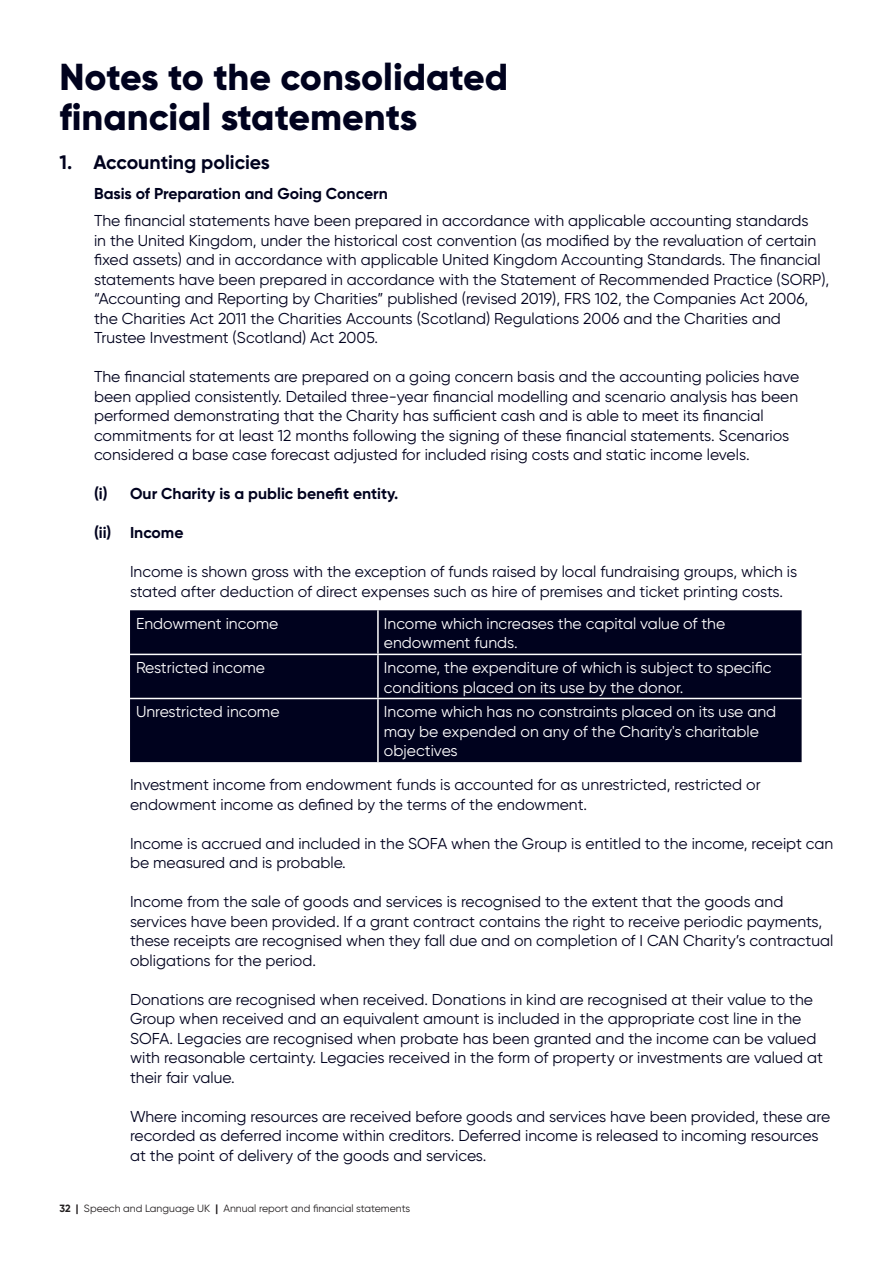
<style>
.page{position:relative;width:893px;height:1263px;background:#fff}
.page>*{position:absolute;margin:0;border:0;box-sizing:border-box;transform-origin:0 0}
.t1{font:800 37.5px/40.5px "Gilroy";color:#00021e}
.t2{font:700 19.5px "Gilroy";color:#00021e}
.t3{font:15.75px/19.5px "Gilroy";color:#00021e}
.t4{font:15.75px/19.5px "Gilroy";color:#fff}
.t5{font:700 15.75px "Gilroy";color:#00021e}
.t6{font:10.5px "Gilroy";color:#231f20}
.s1{color:#00021e}
.s2{font-weight:700}
</style>
<div class="page">
<div style="left:130px;top:610px;width:672px;height:152px;background:#00021e"></div>
<hr style="left:377px;top:610px;width:2px;height:44px;background:#fff">
<hr style="left:377px;top:655px;width:2px;height:43px;background:#fff">
<hr style="left:377px;top:699px;width:2px;height:63px;background:#fff">
<hr style="left:130px;top:654px;width:248px;height:1px;background:#fff">
<hr style="left:378px;top:654px;width:424px;height:1px;background:#fff">
<hr style="left:130px;top:698px;width:248px;height:1px;background:#fff">
<hr style="left:378px;top:698px;width:424px;height:1px;background:#fff">
<h1 class="t1" style="left:60px;top:56px;width:450px">Notes to the consolidated financial statements</h1>
<p class="t2" style="left:60px;top:150px;width:212px">1. Accounting policies</p>
<p class="t5" style="left:94px;top:184px;width:295px">Basis of Preparation and Going Concern</p>
<p class="t3" style="left:94px;top:211px;width:737px">The financial statements have been prepared in accordance with applicable accounting standards<br>in the United Kingdom, under the historical cost convention (as modified by the revaluation of certain fixed assets) and in accordance with applicable United Kingdom Accounting Standards. The financial statements have been prepared in accordance with the Statement of Recommended Practice (SORP), “Accounting and Reporting by Charities” published (revised 2019), FRS 102, the Companies Act 2006, the Charities Act 2011 the Charities Accounts (Scotland) Regulations 2006 and the Charities and Trustee Investment (Scotland) Act 2005.</p>
<p class="t3" style="left:94px;top:367px;width:707px">The financial statements are prepared on a going concern basis and the accounting policies have been applied consistently. Detailed three-year financial modelling and scenario analysis has been performed demonstrating that the Charity has sufficient cash and is able to meet its financial commitments for at least 12 months following the signing of these financial statements. Scenarios considered a base case forecast adjusted for included rising costs and static income levels.</p>
<p class="t5" style="left:94px;top:484px;width:306px">(i) Our Charity is a public benefit entity.</p>
<p class="t5" style="left:94px;top:523px;width:91px">(ii) Income</p>
<p class="t3" style="left:130px;top:562px;width:669px">Income is shown gross with the exception of funds raised by local fundraising groups, which is stated after deduction of direct expenses such as hire of premises and ticket printing costs.</p>
<p class="t4" style="left:136px;top:613px;width:144px">Endowment income</p>
<p class="t4" style="left:384px;top:613px;width:343px">Income which increases the capital value of the endowment funds.</p>
<p class="t4" style="left:136px;top:657px;width:131px">Restricted income</p>
<p class="t4" style="left:384px;top:657px;width:389px">Income, the expenditure of which is subject to specific conditions placed on its use by the donor.</p>
<p class="t4" style="left:136px;top:702px;width:145px">Unrestricted income</p>
<p class="t4" style="left:384px;top:702px;width:394px">Income which has no constraints placed on its use and may be expended on any of the Charity's charitable objectives<span class="s1">.</span></p>
<p class="t3" style="left:130px;top:775px;width:632px">Investment income from endowment funds is accounted for as unrestricted, restricted or endowment income as defined by the terms of the endowment.</p>
<p class="t3" style="left:130px;top:833px;width:705px">Income is accrued and included in the SOFA when the Group is entitled to the income, receipt can be measured and is probable.</p>
<p class="t3" style="left:130px;top:892px;width:705px">Income from the sale of goods and services is recognised to the extent that the goods and services have been provided. If a grant contract contains the right to receive periodic payments, these receipts are recognised when they fall due and on completion of I CAN Charity’s contractual obligations for the period.</p>
<p class="t3" style="left:130px;top:989px;width:694px">Donations are recognised when received. Donations in kind are recognised at their value to the Group when received and an equivalent amount is included in the appropriate cost line in the SOFA. Legacies are recognised when probate has been granted and the income can be valued with reasonable certainty. Legacies received in the form of property or investments are valued at their fair value.</p>
<p class="t3" style="left:130px;top:1106px;width:702px">Where incoming resources are received before goods and services have been provided, these are recorded as deferred income within creditors. Deferred income is released to incoming resources at the point of delivery of the goods and services.</p>
<p class="t6" style="left:60px;top:1202px;width:352px"><span class="s2">32 |</span> Speech and Language UK <span class="s2">|</span> Annual report and financial statements</p>
</div>
